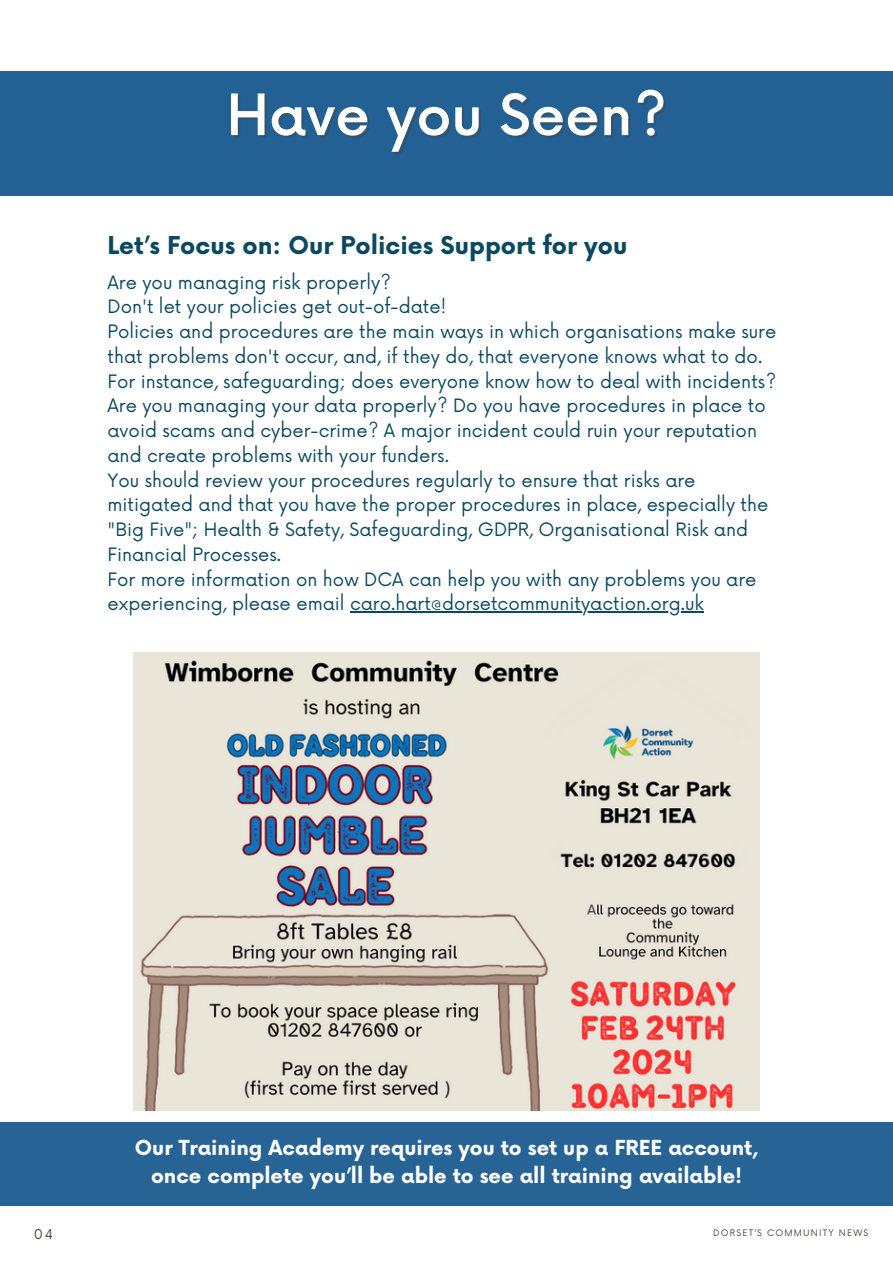
<style>
.page{position:relative;width:893px;height:1264px;background:#fff}
.page>*{position:absolute;margin:0;border:0;box-sizing:border-box;transform-origin:0 0}
.t1{font:500 55.5px "Now";color:#fff}
.t2{font:700 24px "Now";color:#0a4960}
.t3{font:700 20.1px/28.2px "Now";color:#fff;text-align:center}
.t4{font:18px/24.8px "Now";color:#0a4960}
.t5{font:13.2px "Now";color:#444440}
.t6{font:8.7px "Now";letter-spacing:.14em;color:#444440}
</style>
<div class="page">
<div style="left:0;top:71px;width:892px;height:124px;background:#236094"></div>
<div style="left:0;top:1122px;width:892px;height:84px;background:#286396"></div>
<img style="left:134px;top:652px;width:625px;height:458px">
<hr style="left:350px;top:611px;width:353px;height:1px;background:#0a4960">
<p class="t1" style="left:226px;top:85px;width:442px">Have you Seen?</p>
<p class="t2" style="left:107px;top:232px;width:521px">Let’s Focus on: Our Policies Support for you</p>
<h3 class="t4" style="left:107px;top:270px;width:670px">Are you managing risk properly?<br>Don't let your policies get out-of-date!<br>Policies and procedures are the main ways in which organisations make sure that problems don't occur, and, if they do, that everyone knows what to do.<br>For instance, safeguarding; does everyone know how to deal with incidents?<br>Are you managing your data properly? Do you have procedures in place to avoid scams and cyber-crime? A major incident could ruin your reputation and create problems with your funders.<br>You should review your procedures regularly to ensure that risks are mitigated and that you have the proper procedures in place, especially the "Big Five"; Health &amp; Safety, Safeguarding, GDPR, Organisational Risk and Financial Processes.<br>For more information on how DCA can help you with any problems you are experiencing, please email caro.hart@dorsetcommunityaction.org.uk</h3>
<h1 class="t3" style="left:135px;top:1134px;width:625px">Our Training Academy requires you to set up a FREE account, once complete you’ll be able to see all training available!</h1>
<h4 class="t5" style="left:34px;top:1226px;width:21px">04</h4>
<h2 class="t6" style="left:713px;top:1228px;width:157px">DORSET’S COMMUNITY NEWS</h2>
</div>
